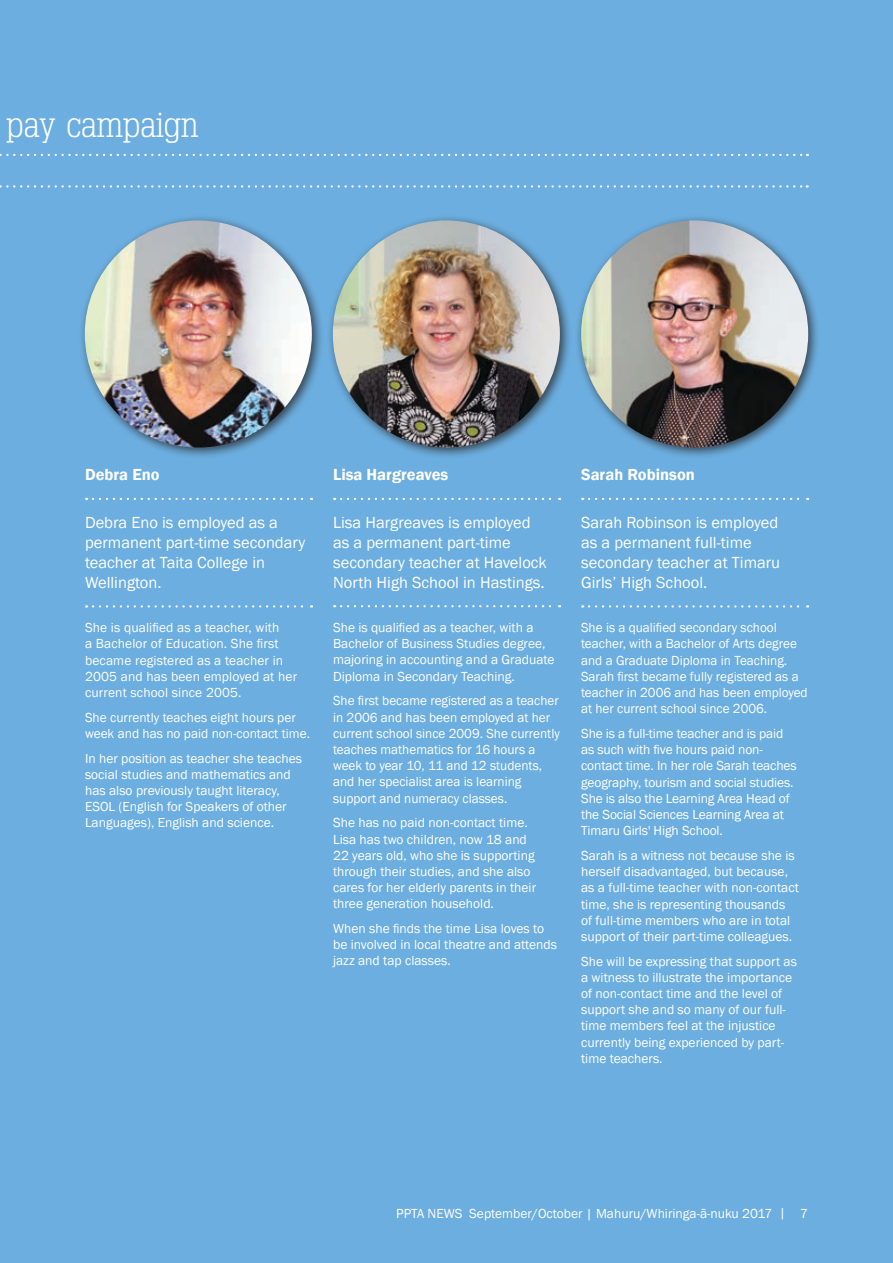
<style>
.page{position:relative;width:893px;height:1263px;background:#6caedf}
.page>*{position:absolute;margin:0;border:0;box-sizing:border-box;transform-origin:0 0}
.t1{font:300 33px "Typo Slabserif";letter-spacing:-.005em;color:#fff}
.t2{font:16.5px/19.8px "Franklin Gothic";color:#fff}
.t3{font:600 16.5px "Franklin Gothic";color:#fff}
.t4{font:13.5px/16.2px "Franklin Gothic";color:#fff}
</style>
<div class="page">
<svg style="left:0;top:154px;width:808px;height:2px"></svg>
<svg style="left:0;top:185px;width:808px;height:3px"></svg>
<svg style="left:341px;top:498px;width:219px;height:2px"></svg>
<svg style="left:341px;top:605px;width:219px;height:2px"></svg>
<svg style="left:589px;top:498px;width:219px;height:2px"></svg>
<svg style="left:589px;top:605px;width:219px;height:2px"></svg>
<svg style="left:93px;top:498px;width:219px;height:2px"></svg>
<svg style="left:93px;top:605px;width:219px;height:2px"></svg>
<div style="left:327px;top:214px;width:245px;height:246px;background:#231f20;opacity:.75"></div>
<img style="left:333px;top:220px;width:227px;height:227px;border-radius:114px">
<div style="left:575px;top:214px;width:245px;height:246px;background:#231f20;opacity:.75"></div>
<img style="left:581px;top:220px;width:227px;height:227px;border-radius:114px">
<div style="left:79px;top:214px;width:245px;height:246px;background:#231f20;opacity:.75"></div>
<img style="left:85px;top:220px;width:227px;height:227px;border-radius:114px">
<h1 class="t1" style="left:7px;top:106px;width:193px">pay campaign</h1>
<p class="t3" style="left:85px;top:464px;width:76px">Debra Eno</p>
<p class="t2" style="left:85px;top:513px;width:222px">Debra Eno is employed as a permanent part-time secondary teacher at Taita College in<br>Wellington.</p>
<p class="t4" style="left:85px;top:620px;width:214px">She is qualified as a teacher, with<br>a Bachelor of Education. She first became registered as a teacher in<br>2005 and has been employed at her current school since 2005.</p>
<p class="t4" style="left:85px;top:709px;width:227px">She currently teaches eight hours per week and has no paid non-contact time.</p>
<p class="t4" style="left:85px;top:750px;width:218px">In her position as teacher she teaches social studies and mathematics and has also previously taught literacy, ESOL (English for Speakers of other Languages), English and science.</p>
<p class="t3" style="left:333px;top:464px;width:117px">Lisa Hargreaves</p>
<p class="t2" style="left:333px;top:513px;width:215px">Lisa Hargreaves is employed as a permanent part-time secondary teacher at Havelock<br>North High School in Hastings.</p>
<p class="t4" style="left:333px;top:620px;width:223px">She is qualified as a teacher, with a Bachelor of Business Studies degree, majoring in accounting and a Graduate Diploma in Secondary Teaching.</p>
<p class="t4" style="left:333px;top:693px;width:228px">She first became registered as a teacher in 2006 and has been employed at her current school since 2009. She currently teaches mathematics for 16 hours a week to year 10, 11 and 12 students, and her specialist area is learning support and numeracy classes.</p>
<p class="t4" style="left:333px;top:815px;width:205px">She has no paid non-contact time.<br>Lisa has two children, now 18 and 22 years old, who she is supporting through their studies, and she also cares for her elderly parents in their three generation household.</p>
<p class="t4" style="left:333px;top:921px;width:225px">When she finds the time Lisa loves to be involved in local theatre and attends jazz and tap classes.</p>
<p class="t3" style="left:581px;top:464px;width:115px">Sarah Robinson</p>
<p class="t2" style="left:581px;top:513px;width:201px">Sarah Robinson is employed as a permanent full-time secondary teacher at Timaru<br>Girls’ High School.</p>
<p class="t4" style="left:581px;top:620px;width:228px">She is a qualified secondary school teacher, with a Bachelor of Arts degree and a Graduate Diploma in Teaching.<br>Sarah first became fully registered as a teacher in 2006 and has been employed at her current school since 2006.</p>
<p class="t4" style="left:581px;top:726px;width:217px">She is a full-time teacher and is paid as such with five hours paid non&shy;contact time. In her role Sarah teaches geography, tourism and social studies.<br>She is also the Learning Area Head of the Social Sciences Learning Area at Timaru Girls' High School.</p>
<p class="t4" style="left:581px;top:847px;width:219px">Sarah is a witness not because she is herself disadvantaged, but because, as a full-time teacher with non-contact time, she is representing thousands of full-time members who are in total support of their part-time colleagues.</p>
<p class="t4" style="left:581px;top:953px;width:217px">She will be expressing that support as a witness to illustrate the importance of non-contact time and the level of support she and so many of our full&shy;time members feel at the injustice currently being experienced by part&shy;time teachers.</p>
<p class="t4" style="left:396px;top:1206px;width:413px">PPTA NEWS September/October | Mahuru/Whiringa-ā-nuku 2017 | 7</p>
</div>
